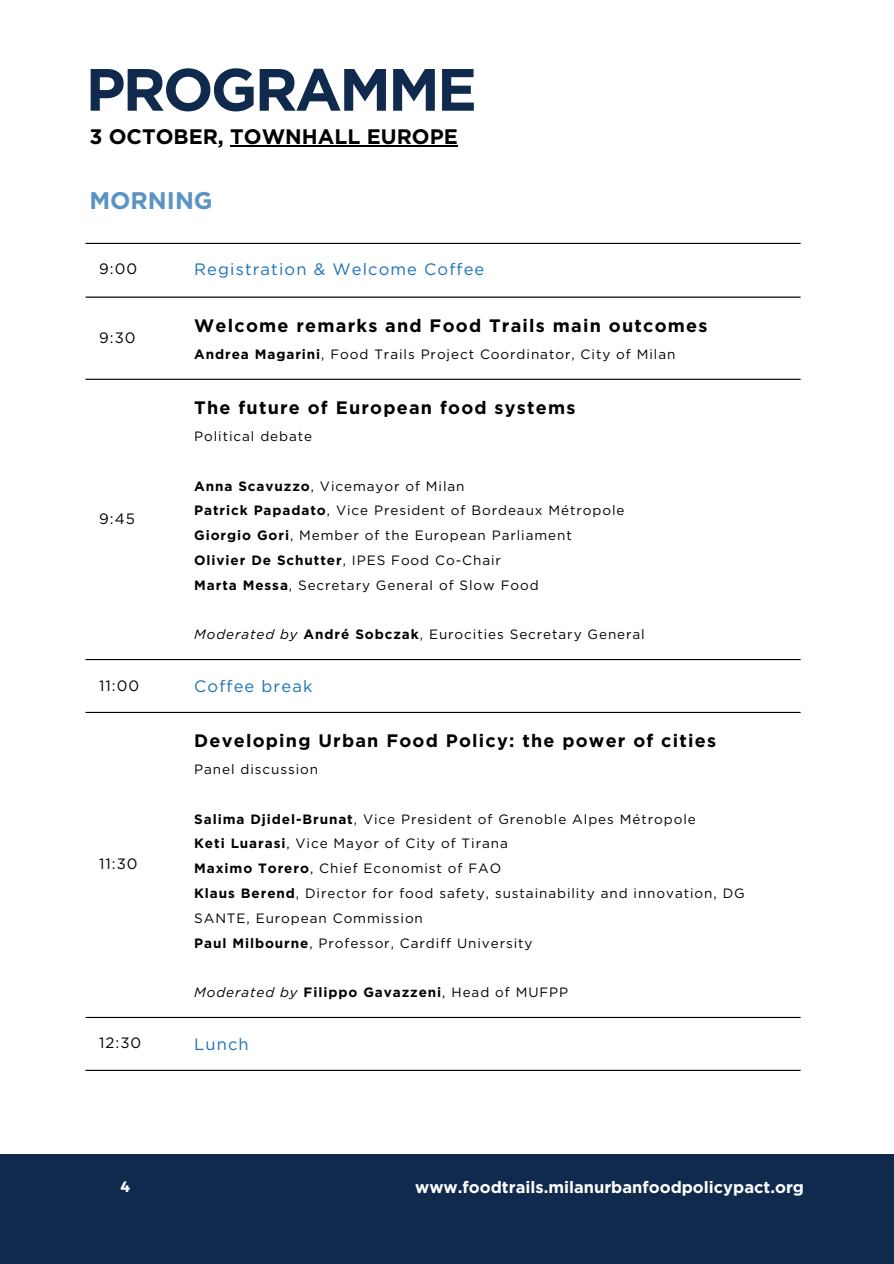
<style>
.page{position:relative;width:894px;height:1264px;background:#fff}
.page>*{position:absolute;margin:0;border:0;box-sizing:border-box;transform-origin:0 0}
.t1{font:700 59.55px "Gotham";letter-spacing:-.045em;color:#102a4e}
.t2{font:700 24px "Gotham";color:#5a93c4}
.t3{font:700 21px "Gotham";color:#000}
.t4{font:700 18px "Gotham";letter-spacing:.07em;color:#000}
.t5{font:700 16.5px "Gotham";color:#fff}
.t6{font:16.5px "Gotham";letter-spacing:.07em;color:#1d71b8}
.t7{font:15px "Gotham";letter-spacing:.07em;color:#000}
.t8{font:700 15px "Montserrat";color:#fff}
.t9{font:13.5px/24.8px "Gotham";letter-spacing:.07em;color:#000}
.t10{font:700 13.5px "Gotham";letter-spacing:.07em;color:#000}
.s1{font-weight:700}
.s2{font-weight:400}
.s3{font-style:italic}
.s4{font-weight:400;font-style:italic}
</style>
<div class="page">
<div style="left:0;top:1154px;width:893px;height:109px;background:#102a4e"></div>
<hr style="left:86px;top:243px;width:714px;height:1px;background:#000">
<hr style="left:86px;top:296px;width:714px;height:2px;background:#000">
<hr style="left:86px;top:379px;width:714px;height:1px;background:#000">
<hr style="left:86px;top:659px;width:714px;height:1px;background:#000">
<hr style="left:86px;top:712px;width:714px;height:1px;background:#000">
<hr style="left:86px;top:1016px;width:714px;height:2px;background:#000">
<hr style="left:86px;top:1069px;width:714px;height:1px;background:#000">
<hr style="left:230px;top:145px;width:228px;height:1px;background:#000">
<p class="t1" style="left:86px;top:53px;width:393px">PROGRAMME</p>
<p class="t3" style="left:89px;top:124px;width:370px">3 OCTOBER, TOWNHALL EUROPE</p>
<p class="t2" style="left:89px;top:185px;width:125px">MORNING</p>
<p class="t7" style="left:99px;top:260px;width:40px">9:00</p>
<p class="t6" style="left:194px;top:260px;width:291px">Registration &amp; Welcome Coffee</p>
<p class="t7" style="left:99px;top:328px;width:38px">9:30</p>
<p class="t7" style="left:99px;top:509px;width:37px">9:45</p>
<p class="t4" style="left:194px;top:314px;width:514px">Welcome remarks and Food Trails main outcomes</p>
<p class="t9" style="left:194px;top:341px;width:482px"><span class="s1">Andrea Magarini</span>, Food Trails Project Coordinator, City of Milan</p>
<p class="t4" style="left:194px;top:397px;width:382px">The future of European food systems</p>
<p class="t9" style="left:194px;top:424px;width:119px">Political debate</p>
<p class="t9" style="left:194px;top:473px;width:272px"><span class="s1">Anna Scavuzzo</span>, Vicemayor of Milan</p>
<p class="t9" style="left:194px;top:498px;width:431px"><span class="s1">Patrick Papadato</span>, Vice President of Bordeaux Métropole</p>
<p class="t9" style="left:194px;top:523px;width:379px"><span class="s1">Giorgio Gori</span>, Member of the European Parliament</p>
<p class="t10" style="left:194px;top:552px;width:308px">Olivier De Schutter<span class="s2">, IPES Food Co-Chair</span></p>
<p class="t9" style="left:194px;top:572px;width:346px"><span class="s1">Marta Messa</span>, Secretary General of Slow Food</p>
<p class="t9" style="left:194px;top:622px;width:452px"><span class="s3">Moderated by</span> <span class="s1">André Sobczak</span>, Eurocities Secretary General</p>
<p class="t7" style="left:99px;top:676px;width:42px">11:00</p>
<p class="t6" style="left:194px;top:675px;width:120px">Coffee break</p>
<p class="t7" style="left:99px;top:855px;width:40px">11:30</p>
<p class="t4" style="left:194px;top:730px;width:523px">Developing Urban Food Policy: the power of cities</p>
<p class="t9" style="left:194px;top:757px;width:125px">Panel discussion</p>
<p class="t9" style="left:194px;top:806px;width:503px"><span class="s1">Salima Djidel-Brunat</span>, Vice President of Grenoble Alpes Métropole</p>
<p class="t9" style="left:194px;top:831px;width:315px"><span class="s1">Keti Luarasi</span>, Vice Mayor of City of Tirana</p>
<p class="t9" style="left:194px;top:856px;width:308px"><span class="s1">Maximo Torero</span>, Chief Economist of FAO</p>
<p class="t9" style="left:194px;top:880px;width:552px"><span class="s1">Klaus Berend</span>, Director for food safety, sustainability and innovation, DG<br>SANTE, European Commission</p>
<p class="t9" style="left:194px;top:930px;width:340px"><span class="s1">Paul Milbourne</span>, Professor, Cardiff University</p>
<p class="t10" style="left:194px;top:984px;width:375px"><span class="s4">Moderated by</span> Filippo Gavazzeni<span class="s2">, Head of MUFPP</span></p>
<p class="t7" style="left:99px;top:1034px;width:44px">12:30</p>
<p class="t6" style="left:194px;top:1033px;width:56px">Lunch</p>
<h1 class="t8" style="left:120px;top:1176px;width:11px">4</h1>
<p class="t5" style="left:415px;top:1177px;width:390px">www.foodtrails.milanurbanfoodpolicypact.org</p>
</div>
